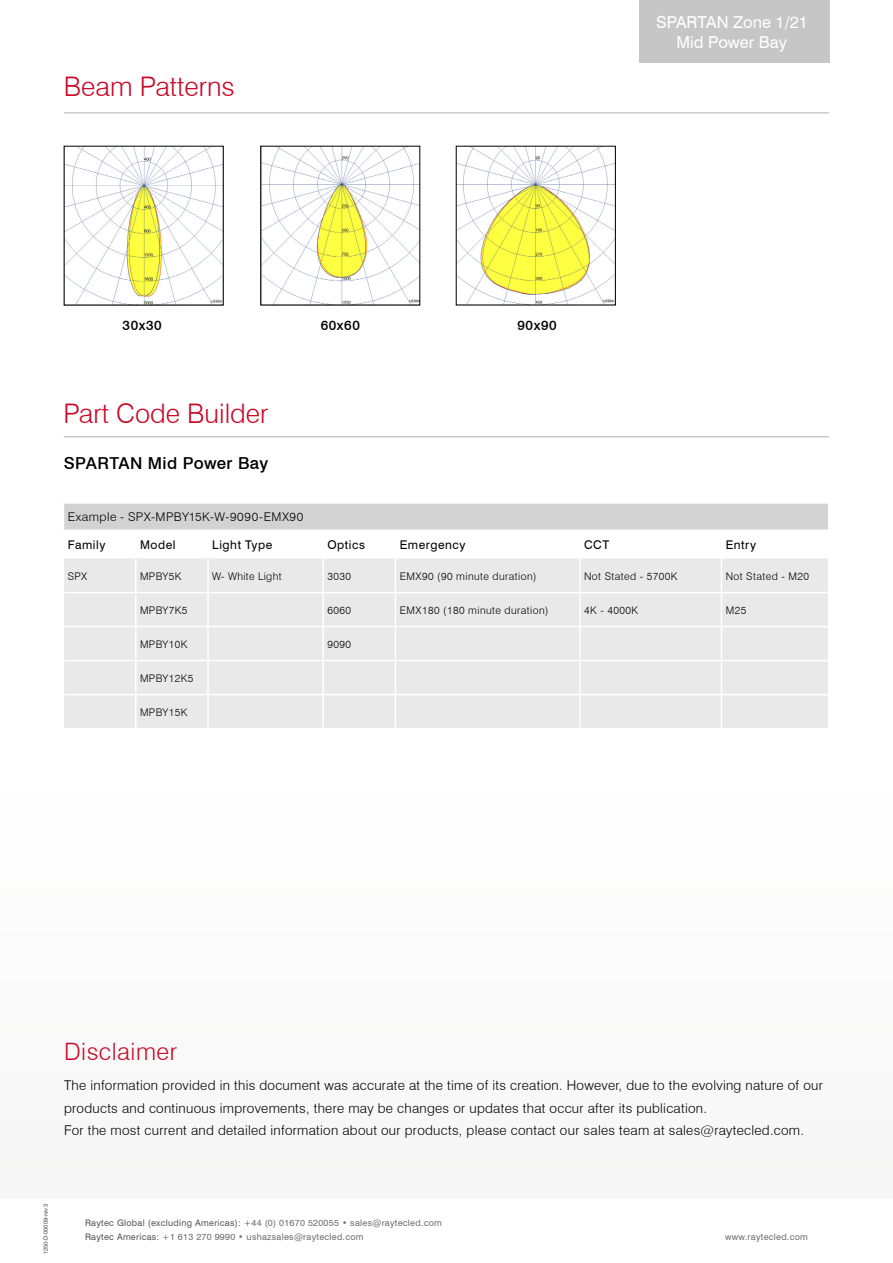
<style>
.page{position:relative;width:893px;height:1263px;background:#fff}
.page>*{position:absolute;margin:0;border:0;box-sizing:border-box;transform-origin:0 0}
.t1{font:300 27px "Swiss 721 BT";color:#ca0928}
.t2{font:300 24px "Swiss 721 BT";letter-spacing:.02em;color:#ca0928}
.t3{font:16.5px/19.8px "Swiss 721 BT";color:#fff;text-align:center}
.t4{font:500 16.5px "Swiss 721 BT";letter-spacing:.02em;color:#000}
.t5{font:300 13.5px/22.5px "Swiss 721 BT";letter-spacing:.02em;color:#000}
.t6{font:500 13.5px "Swiss 721 BT";letter-spacing:.045em;color:#000}
.t7{font:12px "Swiss 721 BT";letter-spacing:.05em;color:#000}
.t8{font:300 12px "Swiss 721 BT";letter-spacing:.035em;color:#000}
.t9{font:300 10.5px "Swiss 721 BT";letter-spacing:.04em;color:#000}
.t10{font:9px/13.5px "Swiss 721 BT";letter-spacing:.03em;color:#706f6f}
.t11{font:6px "Swiss 721 BT";letter-spacing:-.02em;color:#575756}
.s1{color:#575756}
</style>
<div class="page">
<div style="left:639px;top:0;width:190px;height:63px;background:#c6c6c6"></div>
<hr style="left:64px;top:112px;width:764px;height:1px;background:#b3b2b2">
<img style="left:66px;top:148px;width:156px;height:155px">
<img style="left:262px;top:148px;width:156px;height:155px">
<img style="left:458px;top:148px;width:156px;height:155px">
<div style="left:63px;top:503px;width:766px;height:27px;background:#d2d2d2"></div>
<div style="left:64px;top:558px;width:764px;height:170px;background:#e9e9e9"></div>
<svg style="left:828px;top:504px;width:1px;height:25px"></svg>
<hr style="left:63px;top:502px;width:73px;height:2px;background:#fff">
<svg style="left:63px;top:504px;width:1px;height:25px"></svg>
<hr style="left:136px;top:502px;width:72px;height:2px;background:#fff">
<hr style="left:208px;top:502px;width:115px;height:2px;background:#fff">
<hr style="left:323px;top:502px;width:72px;height:2px;background:#fff">
<hr style="left:395px;top:502px;width:185px;height:2px;background:#fff">
<hr style="left:580px;top:502px;width:141px;height:2px;background:#fff">
<hr style="left:721px;top:502px;width:108px;height:2px;background:#fff">
<hr style="left:63px;top:529px;width:73px;height:2px;background:#fff">
<hr style="left:136px;top:529px;width:72px;height:2px;background:#fff">
<hr style="left:208px;top:529px;width:115px;height:2px;background:#fff">
<hr style="left:323px;top:529px;width:72px;height:2px;background:#fff">
<hr style="left:395px;top:529px;width:185px;height:2px;background:#fff">
<hr style="left:580px;top:529px;width:141px;height:2px;background:#fff">
<hr style="left:721px;top:529px;width:108px;height:2px;background:#fff">
<hr style="left:135px;top:558px;width:1px;height:34px;background:#fff">
<hr style="left:207px;top:558px;width:2px;height:34px;background:#fff">
<hr style="left:322px;top:558px;width:2px;height:34px;background:#fff">
<hr style="left:395px;top:558px;width:1px;height:34px;background:#fff">
<hr style="left:579px;top:558px;width:2px;height:34px;background:#fff">
<hr style="left:721px;top:558px;width:1px;height:34px;background:#fff">
<hr style="left:63px;top:592px;width:73px;height:1px;background:#fff">
<hr style="left:136px;top:592px;width:72px;height:1px;background:#fff">
<hr style="left:135px;top:593px;width:1px;height:33px;background:#fff">
<hr style="left:208px;top:592px;width:115px;height:1px;background:#fff">
<hr style="left:207px;top:593px;width:2px;height:33px;background:#fff">
<hr style="left:323px;top:592px;width:72px;height:1px;background:#fff">
<hr style="left:322px;top:593px;width:2px;height:33px;background:#fff">
<hr style="left:395px;top:592px;width:185px;height:1px;background:#fff">
<hr style="left:395px;top:593px;width:1px;height:33px;background:#fff">
<hr style="left:580px;top:592px;width:141px;height:1px;background:#fff">
<hr style="left:579px;top:593px;width:2px;height:33px;background:#fff">
<hr style="left:721px;top:592px;width:108px;height:1px;background:#fff">
<hr style="left:721px;top:593px;width:1px;height:33px;background:#fff">
<hr style="left:63px;top:626px;width:73px;height:1px;background:#fff">
<hr style="left:136px;top:626px;width:72px;height:1px;background:#fff">
<hr style="left:135px;top:627px;width:1px;height:33px;background:#fff">
<hr style="left:208px;top:626px;width:115px;height:1px;background:#fff">
<hr style="left:207px;top:627px;width:2px;height:33px;background:#fff">
<hr style="left:323px;top:626px;width:72px;height:1px;background:#fff">
<hr style="left:322px;top:627px;width:2px;height:33px;background:#fff">
<hr style="left:395px;top:626px;width:185px;height:1px;background:#fff">
<hr style="left:395px;top:627px;width:1px;height:33px;background:#fff">
<hr style="left:580px;top:626px;width:141px;height:1px;background:#fff">
<hr style="left:579px;top:627px;width:2px;height:33px;background:#fff">
<hr style="left:721px;top:626px;width:108px;height:1px;background:#fff">
<hr style="left:721px;top:627px;width:1px;height:33px;background:#fff">
<hr style="left:63px;top:660px;width:73px;height:1px;background:#fff">
<hr style="left:136px;top:660px;width:72px;height:1px;background:#fff">
<hr style="left:135px;top:661px;width:1px;height:33px;background:#fff">
<hr style="left:208px;top:660px;width:115px;height:1px;background:#fff">
<hr style="left:207px;top:661px;width:2px;height:33px;background:#fff">
<hr style="left:323px;top:660px;width:72px;height:1px;background:#fff">
<hr style="left:322px;top:661px;width:2px;height:33px;background:#fff">
<hr style="left:395px;top:660px;width:185px;height:1px;background:#fff">
<hr style="left:395px;top:661px;width:1px;height:33px;background:#fff">
<hr style="left:580px;top:660px;width:141px;height:1px;background:#fff">
<hr style="left:579px;top:661px;width:2px;height:33px;background:#fff">
<hr style="left:721px;top:660px;width:108px;height:1px;background:#fff">
<hr style="left:721px;top:661px;width:1px;height:33px;background:#fff">
<hr style="left:63px;top:694px;width:73px;height:1px;background:#fff">
<hr style="left:136px;top:694px;width:72px;height:1px;background:#fff">
<hr style="left:135px;top:695px;width:1px;height:33px;background:#fff">
<hr style="left:208px;top:694px;width:115px;height:1px;background:#fff">
<hr style="left:207px;top:695px;width:2px;height:33px;background:#fff">
<hr style="left:323px;top:694px;width:72px;height:1px;background:#fff">
<hr style="left:322px;top:695px;width:2px;height:33px;background:#fff">
<hr style="left:395px;top:694px;width:185px;height:1px;background:#fff">
<hr style="left:395px;top:695px;width:1px;height:33px;background:#fff">
<hr style="left:580px;top:694px;width:141px;height:1px;background:#fff">
<hr style="left:579px;top:695px;width:2px;height:33px;background:#fff">
<hr style="left:721px;top:694px;width:108px;height:1px;background:#fff">
<hr style="left:721px;top:695px;width:1px;height:33px;background:#fff">
<hr style="left:64px;top:436px;width:765px;height:1px;background:#b3b2b2">
<h1 class="t1" style="left:64px;top:70px;width:172px">Beam Patterns</h1>
<p class="t6" style="left:123px;top:317px;width:41px">30x30</p>
<p class="t6" style="left:321px;top:317px;width:41px">60x60</p>
<p class="t6" style="left:517px;top:317px;width:41px">90x90</p>
<h1 class="t1" style="left:63px;top:397px;width:207px">Part Code Builder</h1>
<p class="t4" style="left:64px;top:453px;width:206px">SPARTAN Mid Power Bay</p>
<p class="t3" style="left:656px;top:13px;width:153px">SPARTAN Zone 1/21<br>Mid Power Bay</p>
<p class="t8" style="left:68px;top:509px;width:237px">Example - SPX-MPBY15K-W-9090-EMX90</p>
<p class="t7" style="left:68px;top:537px;width:39px">Family</p>
<p class="t7" style="left:140px;top:537px;width:37px">Model</p>
<p class="t7" style="left:212px;top:537px;width:62px">Light Type</p>
<p class="t7" style="left:327px;top:537px;width:39px">Optics</p>
<p class="t7" style="left:400px;top:537px;width:67px">Emergency</p>
<p class="t7" style="left:584px;top:537px;width:27px">CCT</p>
<p class="t7" style="left:726px;top:537px;width:32px">Entry</p>
<p class="t9" style="left:68px;top:569px;width:21px">SPX</p>
<p class="t9" style="left:140px;top:569px;width:43px">MPBY5K</p>
<p class="t9" style="left:212px;top:569px;width:71px">W- White Light</p>
<p class="t9" style="left:327px;top:569px;width:25px">3030</p>
<p class="t9" style="left:400px;top:569px;width:138px">EMX90 (90 minute duration)</p>
<p class="t9" style="left:584px;top:569px;width:95px">Not Stated - 5700K</p>
<p class="t9" style="left:726px;top:569px;width:85px">Not Stated - M20</p>
<p class="t9" style="left:140px;top:603px;width:49px">MPBY7K5</p>
<p class="t9" style="left:327px;top:603px;width:25px">6060</p>
<p class="t9" style="left:400px;top:603px;width:150px">EMX180 (180 minute duration)</p>
<p class="t9" style="left:584px;top:603px;width:56px">4K - 4000K</p>
<p class="t9" style="left:726px;top:603px;width:22px">M25</p>
<p class="t9" style="left:140px;top:637px;width:49px">MPBY10K</p>
<p class="t9" style="left:327px;top:637px;width:25px">9090</p>
<p class="t9" style="left:140px;top:671px;width:55px">MPBY12K5</p>
<p class="t9" style="left:140px;top:705px;width:49px">MPBY15K</p>
<h2 class="t2" style="left:64px;top:1037px;width:115px">Disclaimer</h2>
<p class="t5" style="left:64px;top:1074px;width:760px">The information provided in this document was accurate at the time of its creation. However, due to the evolving nature of our products and continuous improvements, there may be changes or updates that occur after its publication.<br>For the most current and detailed information about our products, please contact our sales team at sales@raytecled.com.</p>
<p class="t11" style="left:42px;top:1254px;width:52px;rotate:-90deg">1250-D-00009-rev 3</p>
<p class="t10" style="left:85px;top:1216px;width:358px"><span class="s1">Raytec Global (excluding Americas):</span> +44 (0) 01670 520055 • sales@raytecled.com<br><span class="s1">Raytec Americas:</span> +1 613 270 9990 • ushazsales@raytecled.com</p>
<p class="t10" style="left:725px;top:1230px;width:84px">www.raytecled.com</p>
</div>
